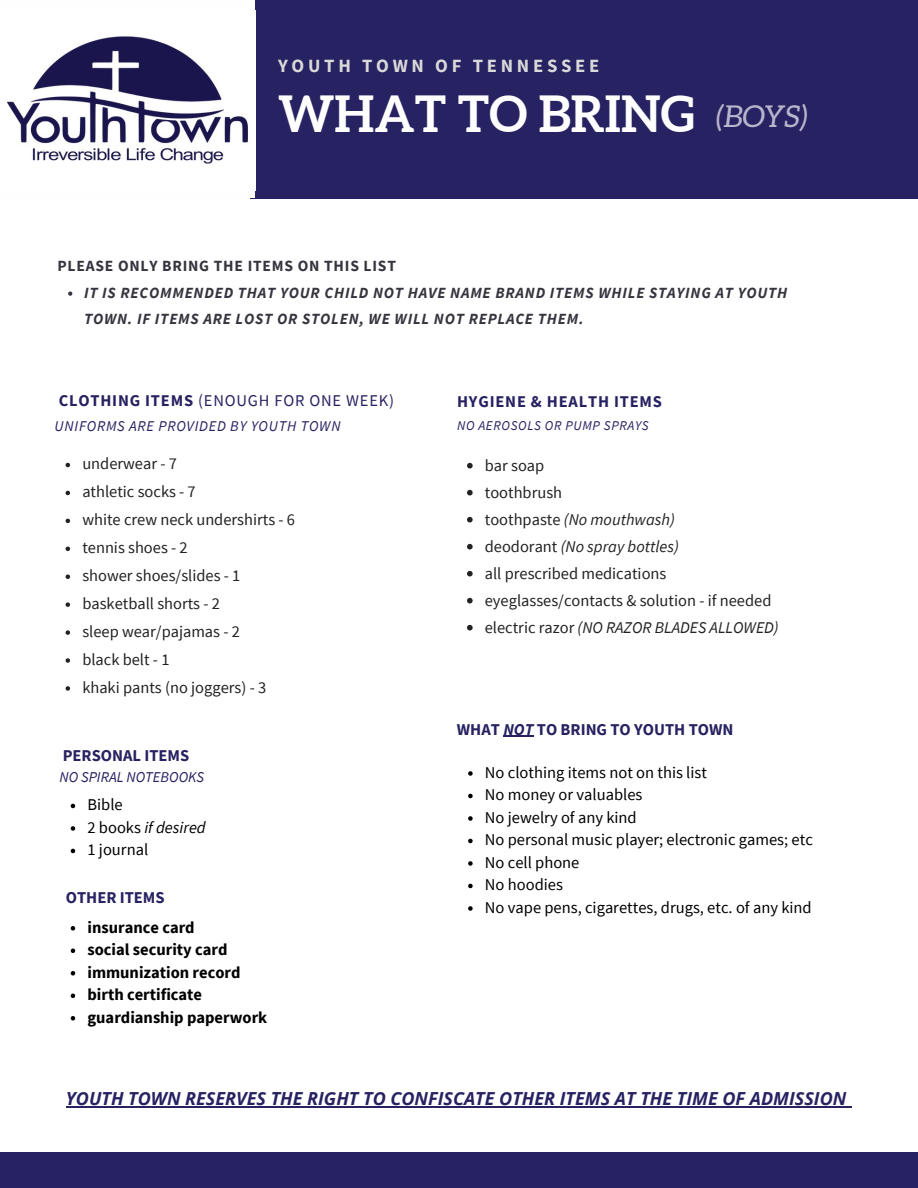
<style>
.page{position:relative;width:918px;height:1188px;background:#fff}
.page>*{position:absolute;margin:0;border:0;box-sizing:border-box;transform-origin:0 0}
.t1{font:700 49.8px "Aleo";color:#fefefe}
.t2{font:italic 30px "Aleo";color:#b7b5cc}
.t3{font:700 18.6px "Source Sans Pro";letter-spacing:.2em;color:#d9d9d9}
.t4{font:italic 700 18px "Open Sans";color:#272261}
.t5{font:16.5px "Source Sans Pro";color:#000}
.t6{font:700 16.5px "Source Sans Pro";color:#000}
.t7{font:italic 16.5px "Source Sans Pro";color:#222}
.t8{font:16.5px "Source Sans Pro";color:#222}
.t9{font:700 16.5px "Source Sans Pro";color:#272261}
.t10{font:16.5px "Source Sans Pro";letter-spacing:.05em;color:#272261}
.t11{font:700 16.5px "Source Sans Pro";letter-spacing:.05em;color:#272261}
.t12{font:italic 16.5px "Source Sans Pro";color:#000}
.t13{font:16.35px "Source Sans Pro";color:#222}
.t14{font:italic 700 15.6px/26.4px "Source Sans Pro";letter-spacing:.05em;color:#36353f}
.t15{font:700 15.6px "Source Sans Pro";letter-spacing:.05em;color:#36353f}
.t16{font:italic 15px "Source Sans Pro";letter-spacing:.05em;color:#272261}
.t17{font:italic 15px "Source Sans Pro";color:#272261}
.t18{font:italic 13.5px "Source Sans Pro";letter-spacing:.05em;color:#272261}
.s1{font-weight:700}
.s2{font-style:normal}
.s3{font-style:italic}
</style>
<div class="page">
<div style="left:251px;top:0;width:667px;height:198px;background:#272261"></div>
<div style="left:0;top:0;width:254px;height:197px;background:#fefefe"></div>
<div style="left:0;top:1153px;width:251px;height:35px;background:#272261"></div>
<div style="left:237px;top:1153px;width:681px;height:35px;background:#272261"></div>
<img style="left:7px;top:10px;width:248px;height:180px">
<svg style="left:68px;top:292px;width:4px;height:4px"></svg>
<svg style="left:66px;top:463px;width:4px;height:4px"></svg>
<svg style="left:66px;top:491px;width:4px;height:4px"></svg>
<svg style="left:66px;top:519px;width:4px;height:4px"></svg>
<svg style="left:66px;top:547px;width:4px;height:4px"></svg>
<svg style="left:66px;top:575px;width:4px;height:4px"></svg>
<svg style="left:66px;top:602px;width:4px;height:5px"></svg>
<svg style="left:66px;top:630px;width:4px;height:5px"></svg>
<svg style="left:66px;top:658px;width:4px;height:5px"></svg>
<svg style="left:66px;top:686px;width:4px;height:5px"></svg>
<svg style="left:467px;top:463px;width:6px;height:5px"></svg>
<svg style="left:467px;top:490px;width:6px;height:5px"></svg>
<svg style="left:467px;top:517px;width:6px;height:5px"></svg>
<svg style="left:467px;top:544px;width:6px;height:5px"></svg>
<svg style="left:467px;top:571px;width:6px;height:5px"></svg>
<svg style="left:467px;top:598px;width:6px;height:5px"></svg>
<svg style="left:467px;top:625px;width:6px;height:5px"></svg>
<svg style="left:71px;top:804px;width:4px;height:4px"></svg>
<svg style="left:71px;top:826px;width:4px;height:5px"></svg>
<svg style="left:71px;top:849px;width:4px;height:4px"></svg>
<svg style="left:71px;top:926px;width:4px;height:5px"></svg>
<svg style="left:71px;top:949px;width:4px;height:4px"></svg>
<svg style="left:71px;top:971px;width:4px;height:5px"></svg>
<svg style="left:71px;top:994px;width:4px;height:4px"></svg>
<svg style="left:71px;top:1016px;width:4px;height:5px"></svg>
<hr style="left:503px;top:736px;width:31px;height:1px;background:#272261">
<svg style="left:468px;top:771px;width:5px;height:5px"></svg>
<svg style="left:468px;top:794px;width:5px;height:4px"></svg>
<svg style="left:468px;top:816px;width:5px;height:5px"></svg>
<svg style="left:468px;top:839px;width:5px;height:4px"></svg>
<svg style="left:468px;top:861px;width:5px;height:5px"></svg>
<svg style="left:468px;top:884px;width:5px;height:4px"></svg>
<svg style="left:468px;top:906px;width:5px;height:5px"></svg>
<hr style="left:66px;top:1106px;width:782px;height:2px;background:#272261">
<p class="t3" style="left:278px;top:54px;width:323px">YOUTH TOWN OF TENNESSEE</p>
<p class="t1" style="left:278px;top:85px;width:418px">WHAT TO BRING</p>
<p class="t2" style="left:716px;top:100px;width:93px">(BOYS)</p>
<p class="t15" style="left:58px;top:256px;width:340px">PLEASE ONLY BRING THE ITEMS ON THIS LIST</p>
<p class="t14" style="left:84px;top:279px;width:705px">IT IS RECOMMENDED THAT YOUR CHILD NOT HAVE NAME BRAND ITEMS WHILE STAYING AT YOUTH<br>TOWN. IF ITEMS ARE LOST OR STOLEN, WE WILL NOT REPLACE THEM.</p>
<p class="t10" style="left:59px;top:390px;width:337px"><span class="s1">CLOTHING ITEMS</span> (ENOUGH FOR ONE WEEK)</p>
<p class="t16" style="left:55px;top:416px;width:288px">UNIFORMS ARE PROVIDED BY YOUTH TOWN</p>
<p class="t13" style="left:82px;top:453px;width:96px">underwear - 7</p>
<p class="t13" style="left:82px;top:481px;width:115px">athletic socks - 7</p>
<p class="t13" style="left:82px;top:509px;width:214px">white crew neck undershirts - 6</p>
<p class="t13" style="left:82px;top:537px;width:107px">tennis shoes - 2</p>
<p class="t13" style="left:82px;top:565px;width:160px">shower shoes/slides - 1</p>
<p class="t13" style="left:82px;top:593px;width:139px">basketball shorts - 2</p>
<p class="t13" style="left:82px;top:621px;width:159px">sleep wear/pajamas - 2</p>
<p class="t13" style="left:82px;top:649px;width:89px">black belt - 1</p>
<p class="t13" style="left:82px;top:677px;width:185px">khaki pants (no joggers) - 3</p>
<p class="t9" style="left:63px;top:744px;width:128px">PERSONAL ITEMS</p>
<p class="t17" style="left:59px;top:767px;width:146px">NO SPIRAL NOTEBOOKS</p>
<p class="t5" style="left:87px;top:794px;width:37px">Bible</p>
<p class="t12" style="left:87px;top:817px;width:120px"><span class="s2">2 books</span> if desired</p>
<p class="t5" style="left:87px;top:839px;width:62px">1 journal</p>
<p class="t9" style="left:66px;top:886px;width:100px">OTHER ITEMS</p>
<p class="t6" style="left:87px;top:917px;width:109px">insurance card</p>
<p class="t6" style="left:87px;top:939px;width:142px">social security card</p>
<p class="t6" style="left:87px;top:962px;width:155px">immunization record</p>
<p class="t6" style="left:87px;top:984px;width:116px">birth certificate</p>
<p class="t6" style="left:87px;top:1007px;width:181px">guardianship paperwork</p>
<p class="t11" style="left:457px;top:390px;width:206px">HYGIENE &amp; HEALTH ITEMS</p>
<p class="t18" style="left:457px;top:417px;width:193px">NO AEROSOLS OR PUMP SPRAYS</p>
<p class="t8" style="left:485px;top:455px;width:61px">bar soap</p>
<p class="t8" style="left:485px;top:482px;width:79px">toothbrush</p>
<p class="t7" style="left:485px;top:509px;width:192px"><span class="s2">toothpaste</span> (No mouthwash)</p>
<p class="t7" style="left:485px;top:536px;width:196px"><span class="s2">deodorant</span> (No spray bottles)</p>
<p class="t8" style="left:485px;top:563px;width:183px">all prescribed medications</p>
<p class="t8" style="left:485px;top:590px;width:288px">eyeglasses/contacts &amp; solution - if needed</p>
<p class="t7" style="left:485px;top:617px;width:295px"><span class="s2">electric razor</span> (NO RAZOR BLADES ALLOWED)</p>
<p class="t9" style="left:457px;top:718px;width:278px">WHAT <span class="s3">NOT</span> TO BRING TO YOUTH TOWN</p>
<p class="t5" style="left:485px;top:762px;width:224px">No clothing items not on this list</p>
<p class="t5" style="left:485px;top:784px;width:159px">No money or valuables</p>
<p class="t5" style="left:485px;top:807px;width:153px">No jewelry of any kind</p>
<p class="t5" style="left:485px;top:829px;width:329px">No personal music player; electronic games; etc</p>
<p class="t5" style="left:485px;top:852px;width:96px">No cell phone</p>
<p class="t5" style="left:485px;top:874px;width:80px">No hoodies</p>
<p class="t5" style="left:485px;top:897px;width:328px">No vape pens, cigarettes, drugs, etc. of any kind</p>
<p class="t4" style="left:66px;top:1086px;width:782px">YOUTH TOWN RESERVES THE RIGHT TO CONFISCATE OTHER ITEMS AT THE TIME OF ADMISSION</p>
</div>
